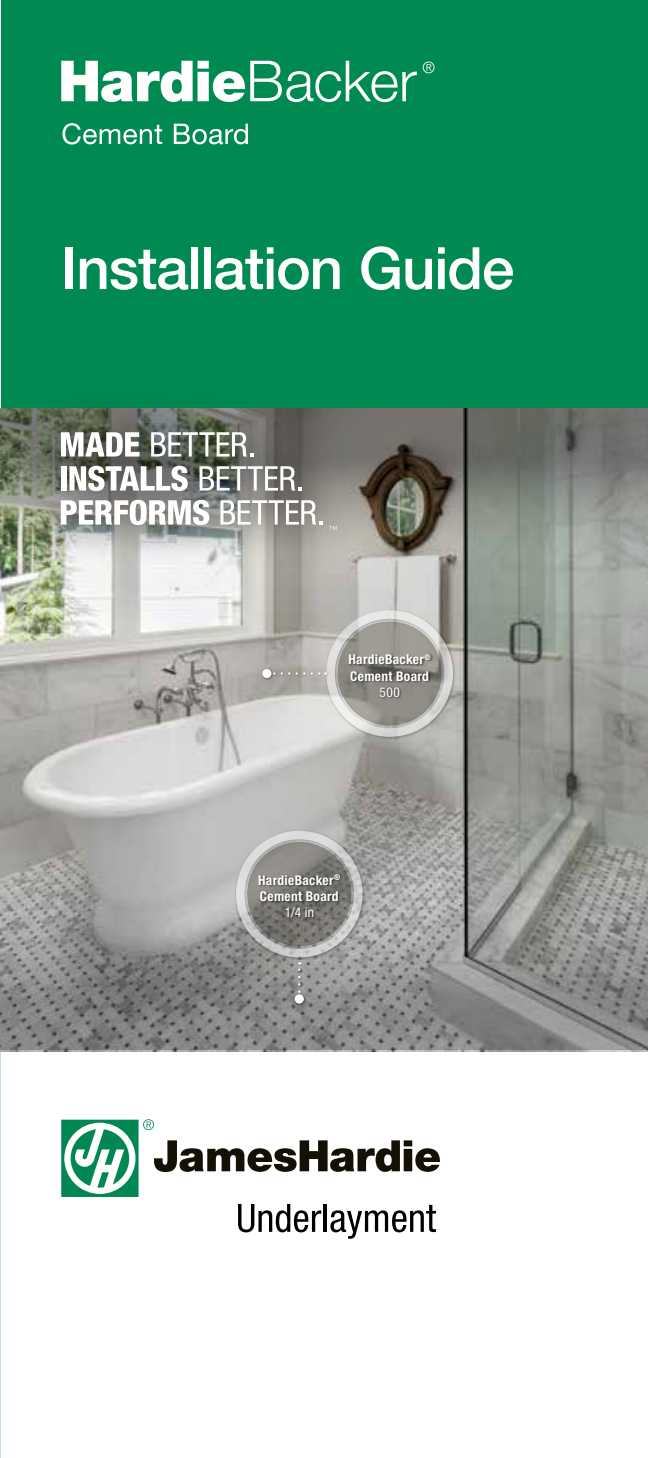
<style>
.page{position:relative;width:648px;height:1458px;background:#fff}
.page>*{position:absolute;margin:0;border:0;box-sizing:border-box;transform-origin:0 0}
.t1{font:500 58.5px "Helvetica Neue LT Std";letter-spacing:-.02em;color:#fff}
.t2{font:700 condensed 13.5px/16.2px "Helvetica Neue LT Std";letter-spacing:.025em;color:#fff}
.t3{font:condensed 13.5px "Helvetica Neue LT Std";color:#fff}
</style>
<div class="page">
<div style="left:1px;top:0;width:647px;height:408px;background:#008a52"></div>
<svg style="left:61px;top:1119px;width:379px;height:78px"></svg>
<svg style="left:238px;top:1204px;width:83px;height:28px"></svg>
<hr style="left:324px;top:1204px;width:3px;height:28px;background:#000">
<svg style="left:330px;top:1205px;width:106px;height:34px"></svg>
<svg style="left:62px;top:123px;width:100px;height:22px"></svg>
<svg style="left:174px;top:124px;width:74px;height:20px"></svg>
<svg style="left:61px;top:61px;width:356px;height:41px"></svg>
<svg style="left:423px;top:62px;width:11px;height:11px"></svg>
<img style="left:1px;top:625px;width:647px;height:426px">
<svg style="left:1px;top:833px;width:647px;height:217px;background:#929292"></svg>
<svg style="left:1px;top:408px;width:647px;height:217px;background:#969890"></svg>
<div style="left:16px;top:388px;width:351px;height:181px;background:#000;opacity:.75"></div>
<svg style="left:61px;top:432px;width:79px;height:25px"></svg>
<svg style="left:151px;top:432px;width:102px;height:25px"></svg>
<div style="left:61px;top:466px;width:6px;height:25px;background:#fff"></div>
<svg style="left:69px;top:466px;width:119px;height:25px"></svg>
<svg style="left:200px;top:466px;width:101px;height:25px"></svg>
<svg style="left:61px;top:500px;width:148px;height:25px"></svg>
<svg style="left:220px;top:500px;width:102px;height:25px"></svg>
<svg style="left:329px;top:526px;width:8px;height:4px"></svg>
<div style="left:325px;top:609px;width:131px;height:131px;background:#000;opacity:.5"></div>
<div style="left:326px;top:610px;width:127px;height:127px;border:9px solid #fff;border-radius:50%"></div>
<div style="left:348px;top:653px;width:85px;height:46px;background:#000;opacity:.65"></div>
<div style="left:261px;top:668px;width:68px;height:13px;background:#000;opacity:.5"></div>
<svg style="left:274px;top:672px;width:52px;height:3px"></svg>
<div style="left:262px;top:669px;width:9px;height:9px;background:#fff;border-radius:50%"></div>
<div style="left:235px;top:830px;width:130px;height:130px;background:#000;opacity:.5"></div>
<div style="left:236px;top:831px;width:127px;height:126px;border:9px solid #fff;border-radius:50%"></div>
<div style="left:258px;top:874px;width:85px;height:46px;background:#000;opacity:.65"></div>
<div style="left:294px;top:961px;width:13px;height:46px;background:#000;opacity:.5"></div>
<svg style="left:298px;top:962px;width:2px;height:30px"></svg>
<div style="left:295px;top:994px;width:9px;height:10px;background:#fff;border-radius:50%"></div>
<img style="left:0;top:408px;width:1px;height:643px">
<h1 class="t1" style="left:61px;top:233px;width:455px">Installation Guide</h1>
<p class="t2" style="left:349px;top:651px;width:84px">HardieBacker<sup>®<br></sup>Cement Board</p>
<p class="t3" style="left:379px;top:684px;width:22px">500</p>
<p class="t2" style="left:258px;top:872px;width:84px">HardieBacker<sup>®<br></sup>Cement Board</p>
<p class="t3" style="left:285px;top:905px;width:31px">1/4 in</p>
</div>
